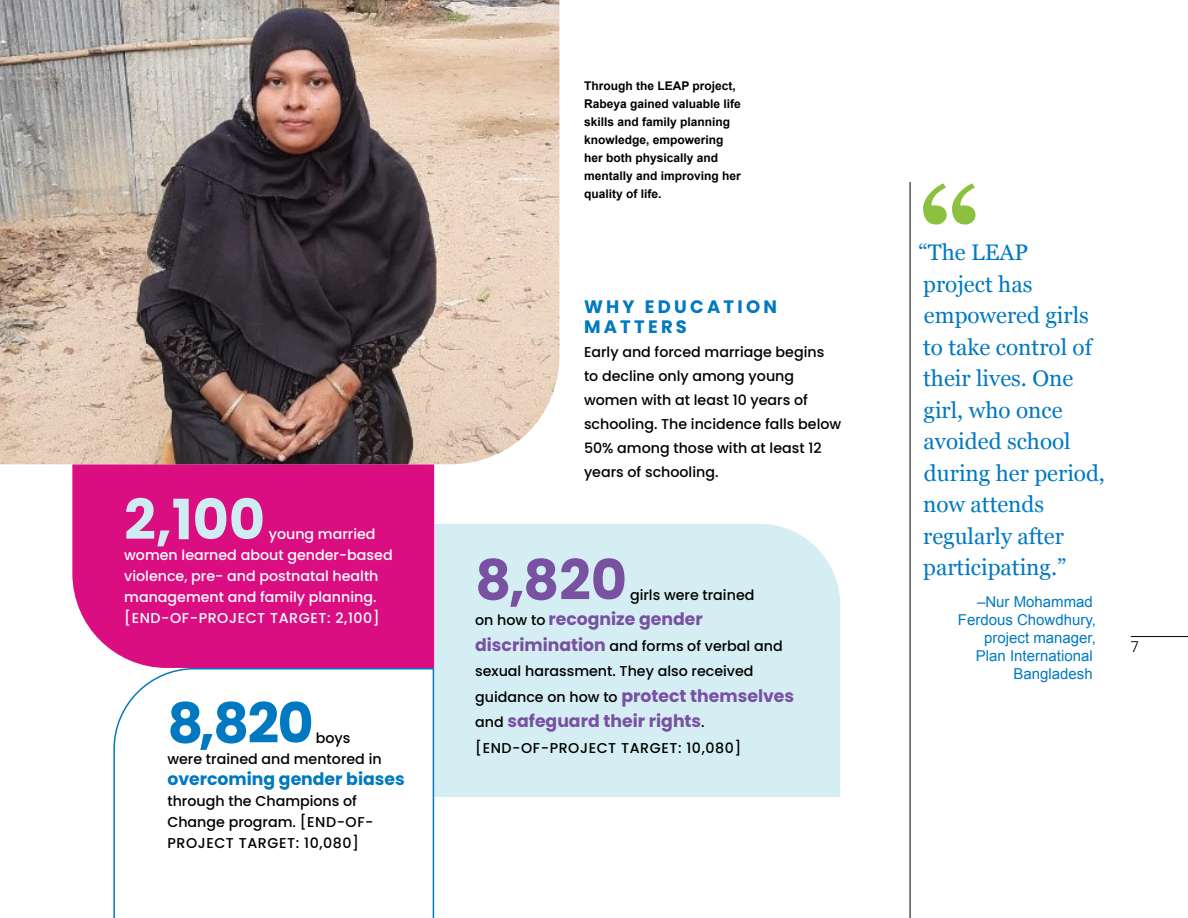
<style>
.page{position:relative;width:1188px;height:918px;background:#fff}
.page>*{position:absolute;margin:0;border:0;box-sizing:border-box;transform-origin:0 0}
.t1{font:700 120px "Georgia";color:#8bc13f}
.t2{font:700 55.5px "Poppins";color:#cfecf3}
.t3{font:700 55.5px "Poppins";color:#7851a1}
.t4{font:700 55.5px "Poppins";color:#0079c1}
.t5{font:22.5px/31.5px "Georgia";color:#0079c1}
.t6{font:700 18px/19.5px "Poppins";letter-spacing:.18em;color:#0079c1}
.t7{font:700 17.25px/25.5px "Poppins";color:#7851a1}
.t8{font:700 17.25px "Poppins";color:#0079c1}
.t9{font:15px/18px "Arial";color:#0079c1;text-align:right}
.t10{font:300 15px "Poppins";color:#000}
.t11{font:500 14.25px/24px "Poppins";color:#000}
.t12{font:500 14.25px/21px "Poppins";color:#fff}
.t13{font:500 14.25px "Poppins";letter-spacing:.04em;color:#000}
.t14{font:700 12px/18px "Arial";color:#000}
.s1{font-weight:500;font-size:14.25px;color:#000}
.s2{font-weight:700;font-size:17.25px;color:#7851a1}
</style>
<div class="page">
<div style="left:434px;top:524px;width:406px;height:273px;background:#d5eef4"></div>
<hr style="left:910px;top:182px;width:1px;height:736px;background:#000">
<div style="left:72px;top:464px;width:362px;height:203px;background:#da0e81"></div>
<svg style="left:113px;top:667px;width:322px;height:251px"></svg>
<img style="left:0;top:0;width:559px;height:464px">
<hr style="left:1131px;top:636px;width:57px;height:1px;background:#000">
<h2 class="t2" style="left:124px;top:488px;width:142px">2,100</h2>
<p class="t12" style="left:124px;top:524px;width:270px;text-indent:145px">young married women learned about gender-based violence, pre- and postnatal health management and family planning. [END-OF-PROJECT TARGET: 2,100]</p>
<h2 class="t4" style="left:167px;top:691px;width:148px">8,820</h2>
<p class="t11" style="left:167px;top:727px;width:216px;line-height:21px;text-indent:148px">boys were trained and mentored in</p>
<p class="t8" style="left:167px;top:769px;width:239px">overcoming gender biases</p>
<p class="t11" style="left:167px;top:790px;width:208px;line-height:21px">through the Champions of<br>Change program. [END-OF-<br>PROJECT TARGET: 10,080]</p>
<p class="t14" style="left:584px;top:77px;width:158px">Through the LEAP project,<br>Rabeya gained valuable life skills and family planning knowledge, empowering her both physically and mentally and improving her quality of life.</p>
<p class="t6" style="left:584px;top:298px;width:194px">WHY EDUCATION<br>MATTERS</p>
<p class="t11" style="left:584px;top:340px;width:259px">Early and forced marriage begins to decline only among young women with at least 10 years of schooling. The incidence falls below<br>50% among those with at least 12 years of schooling.</p>
<h2 class="t3" style="left:475px;top:548px;width:153px">8,820</h2>
<p class="t11" style="left:630px;top:583px;width:126px">girls were trained</p>
<p class="t7" style="left:475px;top:606px;width:229px"><span class="s1">on how to</span> recognize gender</p>
<p class="t11" style="left:475px;top:633px;width:309px;line-height:25.5px"><span class="s2">discrimination</span> and forms of verbal and sexual harassment. They also received</p>
<p class="t7" style="left:475px;top:683px;width:320px"><span class="s1">guidance on how to</span> protect themselves <span class="s1">and</span> safeguard their rights<span class="s1">.</span></p>
<p class="t13" style="left:475px;top:739px;width:268px">[END-OF-PROJECT TARGET: 10,080]</p>
<h1 class="t1" style="left:919px;top:141px;width:64px">“</h1>
<h3 class="t5" style="left:919px;top:236px;width:188px">“The LEAP<br>project has empowered girls to take control of their lives. One girl, who once avoided school during her period, now attends regularly after participating.”</h3>
<p class="t9" style="left:958px;top:592px;width:140px">–Nur Mohammad<br>Ferdous Chowdhury, project manager,<br>Plan International<br>Bangladesh</p>
<p class="t10" style="left:1131px;top:638px;width:9px">7</p>
</div>
